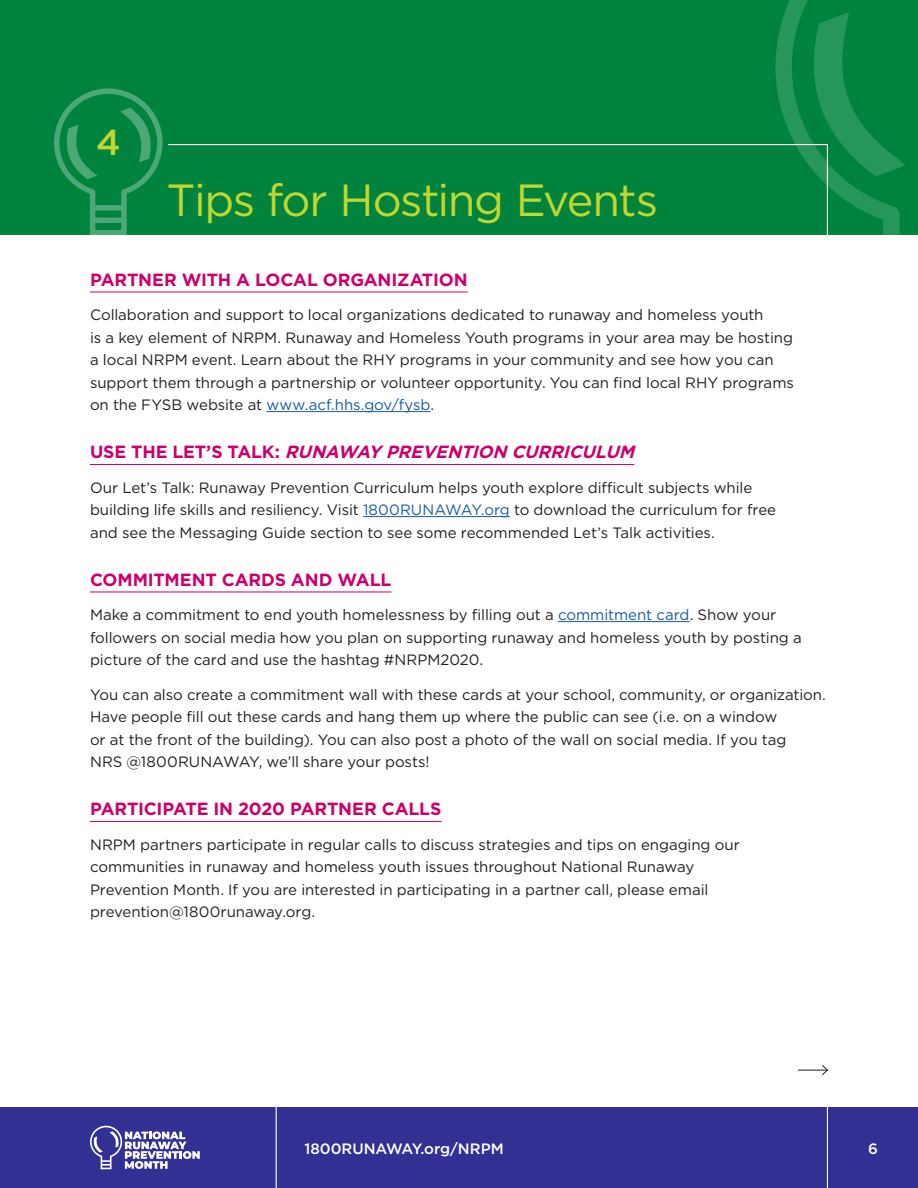
<style>
.page{position:relative;width:918px;height:1188px;background:#fff}
.page>*{position:absolute;margin:0;border:0;box-sizing:border-box;transform-origin:0 0}
.t1{font:45px "Gotham";letter-spacing:-.035em;color:#c1d72f}
.title{font:500 36px "Gotham";color:#c1d72f}
.head{font:700 17.7px "Gotham";letter-spacing:-.01em;color:#ca016c}
.head-2{font:italic 700 17.7px "Gotham";color:#ca016c}
.text{font:15px/22.5px "Gotham";letter-spacing:-.005em;color:#231f20}
.t2{font:500 15px "Gotham";color:#fff}
.s1{color:#175d9e}
.s2{font-style:normal}
</style>
<div class="page">
<div style="left:0;top:0;width:918px;height:236px;background:#00843d"></div>
<div style="left:0;top:1107px;width:918px;height:81px;background:#323092"></div>
<svg style="left:90px;top:1126px;width:110px;height:43px"></svg>
<hr style="left:276px;top:1104px;width:1px;height:84px;background:#fff">
<hr style="left:827px;top:1104px;width:1px;height:84px;background:#fff">
<svg style="left:167px;top:144px;width:607px;height:92px"></svg>
<svg style="left:54px;top:88px;width:109px;height:147px"></svg>
<svg style="left:774px;top:0;width:144px;height:236px"></svg>
<hr style="left:90px;top:292px;width:378px;height:1px;background:#ca016c">
<hr style="left:266px;top:411px;width:164px;height:1px;background:#175d9e">
<hr style="left:90px;top:464px;width:544px;height:1px;background:#ca016c">
<hr style="left:363px;top:516px;width:147px;height:1px;background:#175d9e">
<hr style="left:90px;top:592px;width:301px;height:1px;background:#ca016c">
<hr style="left:558px;top:621px;width:132px;height:1px;background:#175d9e">
<hr style="left:90px;top:821px;width:352px;height:1px;background:#ca016c">
<svg style="left:798px;top:1065px;width:30px;height:11px"></svg>
<p class="title" style="left:96px;top:119px;width:26px">4</p>
<p class="t1" style="left:166px;top:171px;width:493px">Tips for Hosting Events</p>
<p class="head" style="left:90px;top:268px;width:379px">PARTNER WITH A LOCAL ORGANIZATION</p>
<p class="text" style="left:90px;top:303px;width:706px">Collaboration and support to local organizations dedicated to runaway and homeless youth<br>is a key element of NRPM. Runaway and Homeless Youth programs in your area may be hosting a local NRPM event. Learn about the RHY programs in your community and see how you can support them through a partnership or volunteer opportunity. You can find local RHY programs on the FYSB website at <span class="s1">www.acf.hhs.gov/fysb</span>.</p>
<p class="head-2" style="left:90px;top:440px;width:552px"><span class="s2">U S E T H E L E T ’ S TA L K :</span> RUNAWAY PREVENTION CURRICULUM</p>
<p class="text" style="left:90px;top:476px;width:688px">Our Let’s Talk: Runaway Prevention Curriculum helps youth explore difficult subjects while building life skills and resiliency. Visit <span class="s1">1800RUNAWAY.org</span> to download the curriculum for free and see the Messaging Guide section to see some recommended Let’s Talk activities.</p>
<p class="head" style="left:90px;top:568px;width:303px">COMMITMENT CARDS AND WALL</p>
<p class="text" style="left:90px;top:603px;width:713px">Make a commitment to end youth homelessness by filling out a <span class="s1">commitment card</span>. Show your followers on social media how you plan on supporting runaway and homeless youth by posting a picture of the card and use the hashtag #NRPM2020.</p>
<p class="text" style="left:90px;top:683px;width:737px">You can also create a commitment wall with these cards at your school, community, or organization.<br>Have people fill out these cards and hang them up where the public can see (i.e. on a window<br>or at the front of the building). You can also post a photo of the wall on social media. If you tag<br>NRS @1800RUNAWAY, we’ll share your posts!</p>
<p class="head" style="left:90px;top:797px;width:353px">PARTICIPATE IN 2020 PARTNER CALLS</p>
<p class="text" style="left:90px;top:833px;width:651px">NRPM partners participate in regular calls to discuss strategies and tips on engaging our communities in runaway and homeless youth issues throughout National Runaway Prevention Month. If you are interested in participating in a partner call, please email prevention@1800runaway.org.</p>
<p class="t2" style="left:304px;top:1138px;width:201px">1800RUNAWAY.org/NRPM</p>
<p class="t2" style="left:868px;top:1138px;width:11px">6</p>
</div>
